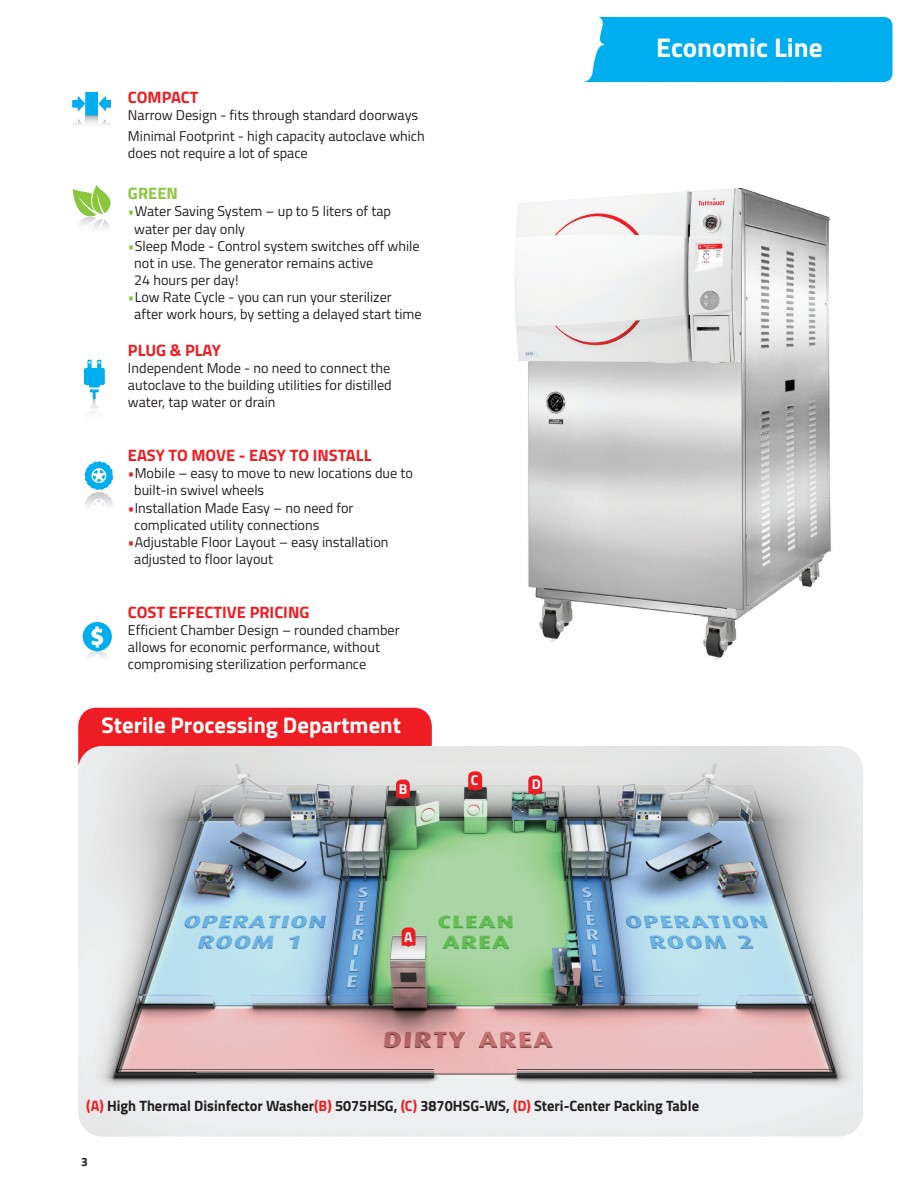
<style>
.page{position:relative;width:918px;height:1188px;background:#fff}
.page>*{position:absolute;margin:0;border:0;box-sizing:border-box;transform-origin:0 0}
.t1{font:700 27px "Titillium";color:#fff}
.t2{font:700 22.65px "Titillium";color:#fff}
.t3{font:700 16.5px "Titillium";color:#ee1d23}
.t4{font:700 16.5px "Titillium";color:#8bc63e}
.t5{font:700 15px "Titillium";color:#231f20;scale:.96 1}
.t6{font:14.25px/17.1px "Titillium";color:#231f20}
.t7{font:700 14.1px "Titillium";color:#fff}
.t8{font:700 12px "Titillium";color:#231f20}
.s1{color:#8bc63e}
.s2{color:#ee1d23}
</style>
<div class="page">
<svg style="left:86px;top:115px;width:12px;height:9px"></svg>
<svg style="left:72px;top:119px;width:11px;height:6px"></svg>
<svg style="left:101px;top:119px;width:10px;height:6px"></svg>
<div style="left:86px;top:92px;width:12px;height:23px;background:#00aeef"></div>
<svg style="left:72px;top:97px;width:13px;height:13px"></svg>
<svg style="left:99px;top:97px;width:12px;height:14px"></svg>
<svg style="left:84px;top:360px;width:21px;height:52px"></svg>
<svg style="left:83px;top:622px;width:29px;height:35px"></svg>
<svg style="left:73px;top:185px;width:38px;height:44px"></svg>
<svg style="left:85px;top:461px;width:28px;height:46px"></svg>
<div style="left:584px;top:17px;width:308px;height:65px;background:#00aeef"></div>
<div style="left:78px;top:708px;width:354px;height:38px;background:#ee1d23"></div>
<img style="left:78px;top:746px;width:785px;height:391px">
<svg style="left:468px;top:771px;width:14px;height:20px"></svg>
<svg style="left:402px;top:927px;width:14px;height:20px"></svg>
<svg style="left:528px;top:776px;width:14px;height:19px"></svg>
<svg style="left:396px;top:780px;width:14px;height:19px"></svg>
<img style="left:515px;top:188px;width:316px;height:472px">
<p class="t3" style="left:128px;top:84px;width:72px">COMPACT</p>
<p class="t6" style="left:128px;top:103px;width:298px;line-height:21.3px">Narrow Design - fits through standard doorways<br>Minimal Footprint - high capacity autoclave which</p>
<p class="t6" style="left:128px;top:144px;width:181px">does not require a lot of space</p>
<p class="t4" style="left:128px;top:181px;width:52px">GREEN</p>
<p class="t6" style="left:134px;top:202px;width:258px;text-indent:-6px"><span class="s1">•</span>Water Saving System – up to 5 liters of tap water per day only</p>
<p class="t6" style="left:134px;top:236px;width:287px;text-indent:-6px"><span class="s1">•</span>Sleep Mode - Control system switches off while not in use. The generator remains active<br>24 hours per day!</p>
<p class="t6" style="left:134px;top:288px;width:289px;text-indent:-6px"><span class="s1">•</span>Low Rate Cycle - you can run your sterilizer after work hours, by setting a delayed start time</p>
<p class="t3" style="left:128px;top:338px;width:94px">PLUG &amp; PLAY</p>
<p class="t6" style="left:128px;top:359px;width:265px;text-align:justify">Independent Mode - no need to connect the autoclave to the building utilities for distilled water, tap water or drain</p>
<p class="t3" style="left:128px;top:443px;width:245px">EASY TO MOVE - EASY TO INSTALL</p>
<p class="t6" style="left:134px;top:464px;width:280px;text-indent:-6px"><span class="s2">•</span>Mobile – easy to move to new locations due to built-in swivel wheels</p>
<p class="t6" style="left:134px;top:498px;width:221px;text-indent:-6px"><span class="s2">•</span>Installation Made Easy – no need for complicated utility connections</p>
<p class="t6" style="left:134px;top:532px;width:256px;text-indent:-6px"><span class="s2">•</span>Adjustable Floor Layout – easy installation adjusted to floor layout</p>
<p class="t3" style="left:128px;top:599px;width:183px">COST EFFECTIVE PRICING</p>
<p class="t6" style="left:128px;top:621px;width:273px">Efficient Chamber Design – rounded chamber allows for economic performance, without compromising sterilization performance</p>
<h2 class="t2" style="left:102px;top:708px;width:301px">Sterile Processing Department</h2>
<p class="t7" style="left:471px;top:769px;width:9px">C</p>
<p class="t7" style="left:399px;top:778px;width:10px">B</p>
<p class="t7" style="left:532px;top:774px;width:11px">D</p>
<p class="t7" style="left:404px;top:926px;width:10px">A</p>
<h1 class="t1" style="left:656px;top:27px;width:168px">Economic Line</h1>
<p class="t5" style="left:86px;top:1095px;width:640px"><span class="s2">(A)</span> High Thermal Disinfector Washer<span class="s2">(B)</span> 5075HSG, <span class="s2">(C)</span> 3870HSG-WS, <span class="s2">(D)</span> Steri-Center Packing Table</p>
<p class="t8" style="left:81px;top:1152px;width:8px">3</p>
</div>
